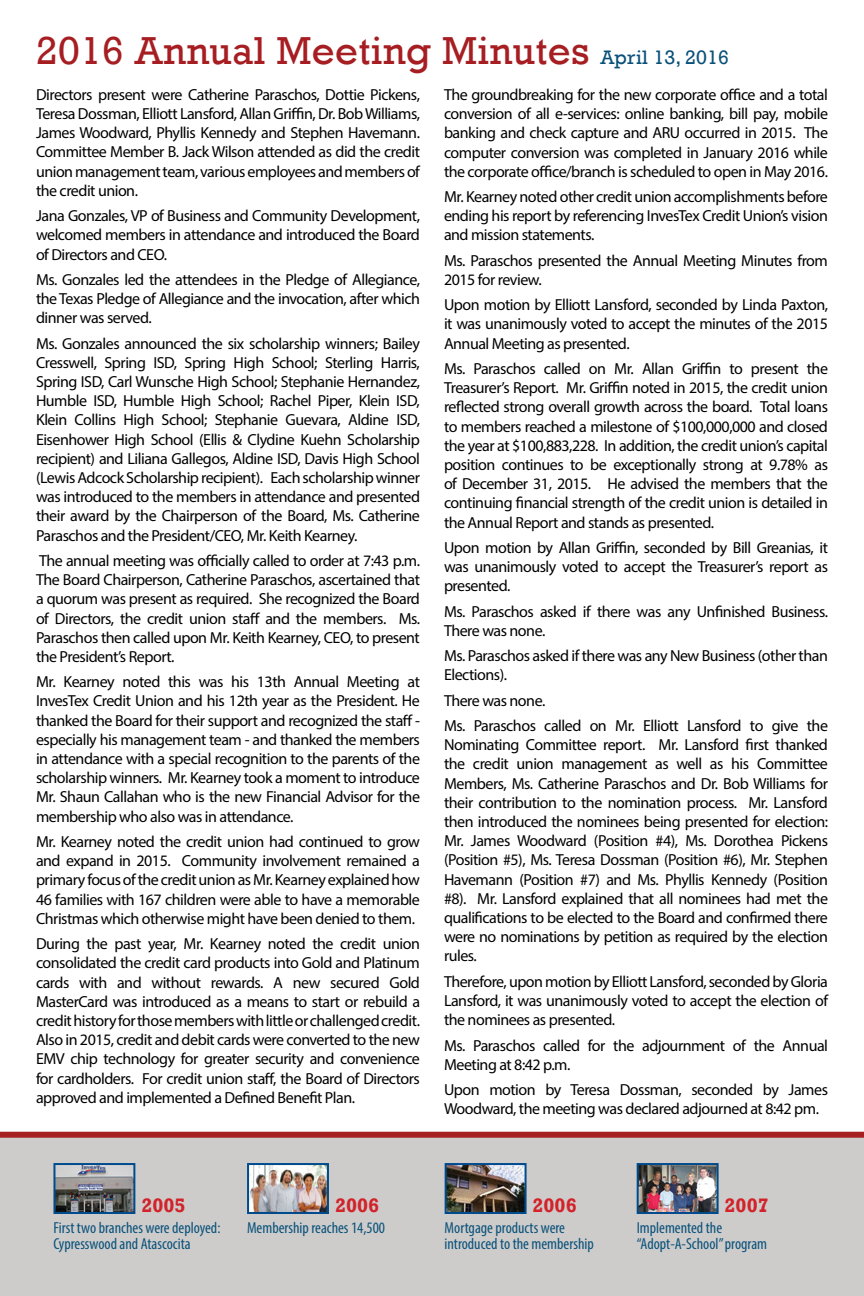
<style>
.page{position:relative;width:864px;height:1296px;background:#fff}
.page>*{position:absolute;margin:0;border:0;box-sizing:border-box;transform-origin:0 0}
.t1{font:40px "Rockwell";letter-spacing:.01em;color:#a61e22}
.t2{font:700 20px "Rockwell";color:#d2232a}
.t3{font:16px/19.2px "Myriad Pro";letter-spacing:-.03em;color:#000;text-align:justify}
.t4{font:condensed 16px/16px "Myriad Pro";color:#0a517a}
.s1{font-size:20px;color:#0a517a}
</style>
<div class="page">
<div style="left:0;top:1135px;width:864px;height:161px;background:#cdcccb"></div>
<div style="left:0;top:1132px;width:864px;height:6px;background:#a61e22"></div>
<img style="left:56px;top:1166px;width:76px;height:45px">
<div style="left:53px;top:1163px;width:82px;height:51px;border:2px solid #004b8d"></div>
<img style="left:448px;top:1166px;width:76px;height:45px">
<div style="left:445px;top:1163px;width:82px;height:51px;border:2px solid #004b8d"></div>
<img style="left:640px;top:1166px;width:76px;height:45px">
<div style="left:637px;top:1163px;width:82px;height:51px;border:2px solid #004b8d"></div>
<img style="left:250px;top:1166px;width:76px;height:45px">
<div style="left:247px;top:1163px;width:82px;height:51px;border:2px solid #004b8d"></div>
<h1 class="t1" style="left:36px;top:27px;width:695px">2016 Annual Meeting Minutes <span class="s1">April 13, 2016</span></h1>
<p class="t3" style="left:36px;top:85px;width:386px">Directors present were Catherine Paraschos, Dottie Pickens, Teresa Dossman, Elliott Lansford, Allan Griffin, Dr. Bob Williams, James Woodward, Phyllis Kennedy and Stephen Havemann.<br>Committee Member B. Jack Wilson attended as did the credit union management team, various employees and members of the credit union.</p>
<p class="t3" style="left:36px;top:206px;width:386px">Jana Gonzales, VP of Business and Community Development, welcomed members in attendance and introduced the Board of Directors and CEO.</p>
<p class="t3" style="left:36px;top:270px;width:386px">Ms. Gonzales led the attendees in the Pledge of Allegiance, the Texas Pledge of Allegiance and the invocation, after which dinner was served.</p>
<p class="t3" style="left:36px;top:333px;width:386px">Ms. Gonzales announced the six scholarship winners; Bailey Cresswell, Spring ISD, Spring High School; Sterling Harris, Spring ISD, Carl Wunsche High School; Stephanie Hernandez, Humble ISD, Humble High School; Rachel Piper, Klein ISD, Klein Collins High School; Stephanie Guevara, Aldine ISD, Eisenhower High School (Ellis &amp; Clydine Kuehn Scholarship recipient) and Liliana Gallegos, Aldine ISD, Davis High School (Lewis Adcock Scholarship recipient). Each scholarship winner was introduced to the members in attendance and presented their award by the Chairperson of the Board, Ms. Catherine Paraschos and the President/CEO, Mr. Keith Kearney.</p>
<p class="t3" style="left:36px;top:551px;width:386px">The annual meeting was officially called to order at 7:43 p.m.<br>The Board Chairperson, Catherine Paraschos, ascertained that a quorum was present as required. She recognized the Board of Directors, the credit union staff and the members. Ms.<br>Paraschos then called upon Mr. Keith Kearney, CEO, to present the President’s Report.</p>
<p class="t3" style="left:36px;top:672px;width:386px">Mr. Kearney noted this was his 13th Annual Meeting at InvesTex Credit Union and his 12th year as the President. He thanked the Board for their support and recognized the staff - especially his management team - and thanked the members in attendance with a special recognition to the parents of the scholarship winners. Mr. Kearney took a moment to introduce Mr. Shaun Callahan who is the new Financial Advisor for the membership who also was in attendance.</p>
<p class="t3" style="left:36px;top:832px;width:385px">Mr. Kearney noted the credit union had continued to grow and expand in 2015. Community involvement remained a primary focus of the credit union as Mr. Kearney explained how 46 families with 167 children were able to have a memorable Christmas which otherwise might have been denied to them.</p>
<p class="t3" style="left:36px;top:934px;width:386px">During the past year, Mr. Kearney noted the credit union consolidated the credit card products into Gold and Platinum cards with and without rewards. A new secured Gold MasterCard was introduced as a means to start or rebuild a credit history for those members with little or challenged credit.<br>Also in 2015, credit and debit cards were converted to the new EMV chip technology for greater security and convenience for cardholders. For credit union staff, the Board of Directors approved and implemented a Defined Benefit Plan.</p>
<p class="t3" style="left:444px;top:85px;width:386px">The groundbreaking for the new corporate office and a total conversion of all e-services: online banking, bill pay, mobile banking and check capture and ARU occurred in 2015. The computer conversion was completed in January 2016 while the corporate office/branch is scheduled to open in May 2016.</p>
<p class="t3" style="left:444px;top:187px;width:385px">Mr. Kearney noted other credit union accomplishments before ending his report by referencing InvesTex Credit Union’s vision and mission statements.</p>
<p class="t3" style="left:444px;top:251px;width:385px">Ms. Paraschos presented the Annual Meeting Minutes from<br>2015 for review.</p>
<p class="t3" style="left:444px;top:295px;width:386px">Upon motion by Elliott Lansford, seconded by Linda Paxton, it was unanimously voted to accept the minutes of the 2015<br>Annual Meeting as presented.</p>
<p class="t3" style="left:444px;top:359px;width:386px">Ms. Paraschos called on Mr. Allan Griffin to present the Treasurer’s Report. Mr. Griffin noted in 2015, the credit union reflected strong overall growth across the board. Total loans to members reached a milestone of $100,000,000 and closed the year at $100,883,228. In addition, the credit union’s capital position continues to be exceptionally strong at 9.78% as of December 31, 2015. He advised the members that the continuing financial strength of the credit union is detailed in the Annual Report and stands as presented.</p>
<p class="t3" style="left:444px;top:538px;width:386px">Upon motion by Allan Griffin, seconded by Bill Greanias, it was unanimously voted to accept the Treasurer’s report as presented.</p>
<p class="t3" style="left:444px;top:601px;width:386px">Ms. Paraschos asked if there was any Unfinished Business.<br>There was none.</p>
<p class="t3" style="left:444px;top:646px;width:385px">Ms. Paraschos asked if there was any New Business (other than<br>Elections).</p>
<p class="t3" style="left:444px;top:687px;width:386px;line-height:25.4px">There was none.<br>Ms. Paraschos called on Mr. Elliott Lansford to give the</p>
<p class="t3" style="left:444px;top:735px;width:386px">Nominating Committee report. Mr. Lansford first thanked the credit union management as well as his Committee Members, Ms. Catherine Paraschos and Dr. Bob Williams for their contribution to the nomination process. Mr. Lansford then introduced the nominees being presented for election:<br>Mr. James Woodward (Position #4), Ms. Dorothea Pickens (Position #5), Ms. Teresa Dossman (Position #6), Mr. Stephen Havemann (Position #7) and Ms. Phyllis Kennedy (Position #8). Mr. Lansford explained that all nominees had met the qualifications to be elected to the Board and confirmed there were no nominations by petition as required by the election rules.</p>
<p class="t3" style="left:444px;top:972px;width:386px">Therefore, upon motion by Elliott Lansford, seconded by Gloria Lansford, it was unanimously voted to accept the election of the nominees as presented.</p>
<p class="t3" style="left:444px;top:1035px;width:386px">Ms. Paraschos called for the adjournment of the Annual<br>Meeting at 8:42 p.m.</p>
<p class="t3" style="left:444px;top:1080px;width:386px">Upon motion by Teresa Dossman, seconded by James<br>Woodward, the meeting was declared adjourned at 8:42 pm.</p>
<p class="t2" style="left:141px;top:1193px;width:46px">2005</p>
<p class="t2" style="left:335px;top:1193px;width:46px">2006</p>
<p class="t2" style="left:533px;top:1193px;width:46px">2006</p>
<p class="t2" style="left:725px;top:1193px;width:46px">2007</p>
<p class="t4" style="left:53px;top:1219px;width:169px">First two branches were deployed:<br>Cypresswood and Atascocita</p>
<p class="t4" style="left:247px;top:1219px;width:139px">Membership reaches 14,500</p>
<p class="t4" style="left:637px;top:1219px;width:132px">Implemented the “Adopt-A-School” program</p>
<p class="t4" style="left:445px;top:1219px;width:151px">Mortgage products were introduced to the membership</p>
</div>
